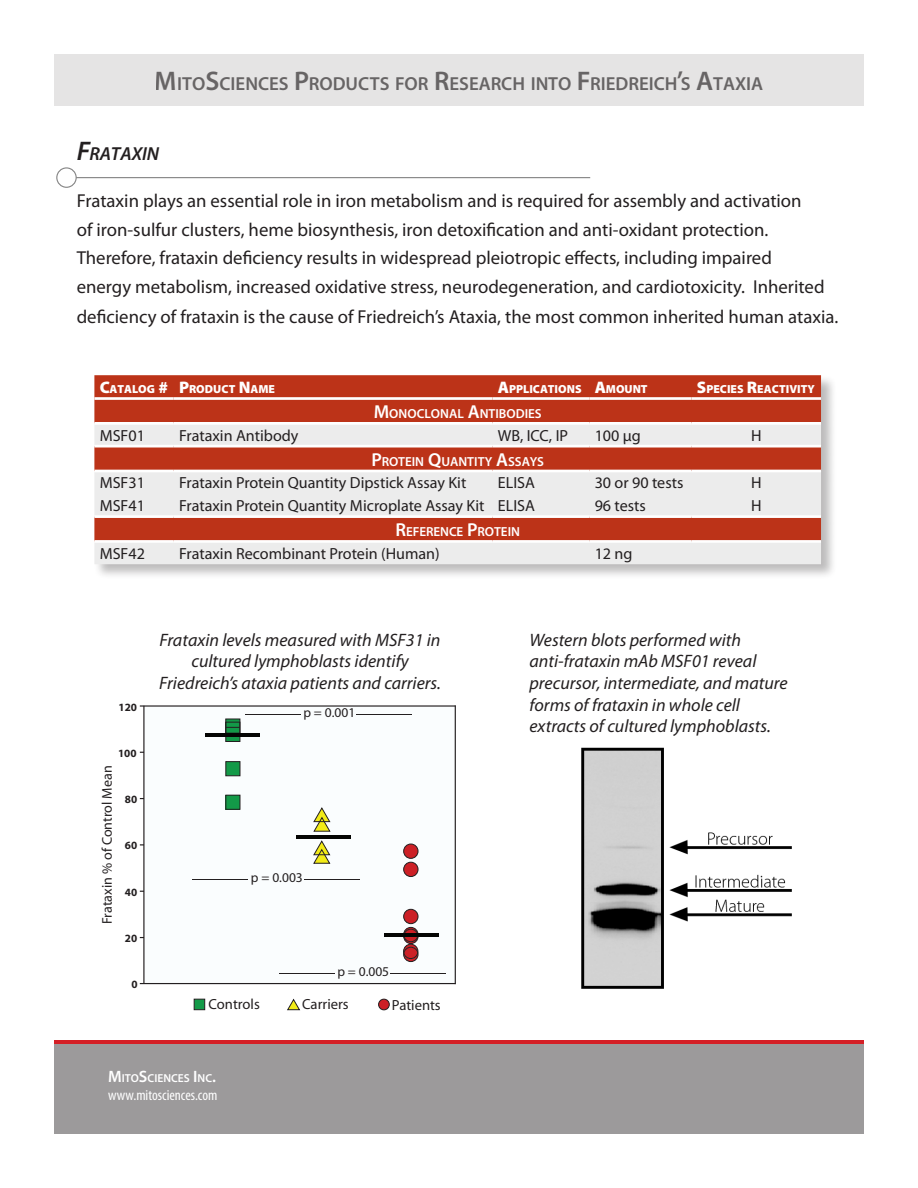
<style>
.page{position:relative;width:918px;height:1188px;background:#fff}
.page>*{position:absolute;margin:0;border:0;box-sizing:border-box;transform-origin:0 0}
.t1{font:600 18.9px "Myriad Pro";color:#231f20}
.t2{font:italic 600 18.9px "Myriad Pro";color:#231f20}
.t3{font:18.75px/28.8px "Myriad Pro";color:#231f20}
.t4{font:italic 18px/21.6px "Myriad Pro";color:#231f20}
.t5{font:16.05px "Myriad Pro";color:#231f20}
.t6{font:condensed 15px "Myriad Pro";color:#fff}
.t7{font:14.7px "Myriad";color:#231f20}
.t8{font:14.1px "Myriad";color:#231f20}
.t9{font:13.5px "Myriad";color:#231f20}
.t10{font:600 13.2px "Myriad Pro";color:#fff}
.t11{font:900 11.7px "Myriad Pro";color:#fff}
.t12{font:600 11.55px "Myriad Pro";color:#fff}
.t13{font:700 11.1px "Myriad";color:#231f20}
.s1{font-size:27px}
.s2{font-size:16.8px}
.s3{font-size:18.75px}
.s4{font-size:16.5px}
</style>
<div class="page">
<div style="left:55px;top:1043px;width:808px;height:90px;background:#9c9a9b"></div>
<hr style="left:54px;top:1040px;width:810px;height:4px;background:#d41f26">
<div style="left:94px;top:374px;width:743px;height:205px;background:#231f20;opacity:.3"></div>
<div style="left:94px;top:375px;width:727px;height:47px;background:#bc3318"></div>
<svg style="left:94px;top:425px;width:727px;height:139px;background:#dbada3"></svg>
<hr style="left:94px;top:515px;width:80px;height:3px;background:#fff">
<hr style="left:174px;top:515px;width:319px;height:3px;background:#fff">
<hr style="left:493px;top:515px;width:96px;height:3px;background:#fff">
<hr style="left:589px;top:515px;width:103px;height:3px;background:#fff">
<hr style="left:692px;top:515px;width:129px;height:3px;background:#fff">
<hr style="left:94px;top:540px;width:80px;height:3px;background:#fff">
<hr style="left:174px;top:540px;width:319px;height:3px;background:#fff">
<hr style="left:493px;top:540px;width:96px;height:3px;background:#fff">
<hr style="left:589px;top:540px;width:103px;height:3px;background:#fff">
<hr style="left:692px;top:540px;width:129px;height:3px;background:#fff">
<hr style="left:94px;top:422px;width:80px;height:3px;background:#fff">
<hr style="left:174px;top:422px;width:319px;height:3px;background:#fff">
<hr style="left:493px;top:422px;width:96px;height:3px;background:#fff">
<hr style="left:589px;top:422px;width:103px;height:3px;background:#fff">
<hr style="left:692px;top:422px;width:129px;height:3px;background:#fff">
<hr style="left:94px;top:445px;width:80px;height:3px;background:#fff">
<hr style="left:174px;top:445px;width:319px;height:3px;background:#fff">
<hr style="left:493px;top:445px;width:96px;height:3px;background:#fff">
<hr style="left:589px;top:445px;width:103px;height:3px;background:#fff">
<hr style="left:692px;top:445px;width:129px;height:3px;background:#fff">
<hr style="left:94px;top:470px;width:80px;height:2px;background:#fff">
<hr style="left:174px;top:470px;width:319px;height:2px;background:#fff">
<hr style="left:493px;top:470px;width:96px;height:2px;background:#fff">
<hr style="left:589px;top:470px;width:103px;height:2px;background:#fff">
<hr style="left:692px;top:470px;width:129px;height:2px;background:#fff">
<hr style="left:94px;top:397px;width:80px;height:3px;background:#fff">
<hr style="left:174px;top:397px;width:319px;height:3px;background:#fff">
<hr style="left:493px;top:397px;width:96px;height:3px;background:#fff">
<hr style="left:589px;top:397px;width:103px;height:3px;background:#fff">
<hr style="left:692px;top:397px;width:129px;height:3px;background:#fff">
<div style="left:56px;top:167px;width:21px;height:21px;border:1px solid #838383;border-radius:50%"></div>
<hr style="left:76px;top:177px;width:514px;height:1px;background:#838383">
<div style="left:144px;top:706px;width:311px;height:278px;background:#fafdfe"></div>
<div style="left:194px;top:999px;width:11px;height:11px;background:#139a48;border:1px solid #231f20"></div>
<svg style="left:287px;top:998px;width:13px;height:13px"></svg>
<div style="left:379px;top:999px;width:10px;height:11px;background:#cc2026;border-radius:50%"></div>
<div style="left:378px;top:999px;width:12px;height:11px;border:1px solid #231f20;border-radius:50%"></div>
<div style="left:226px;top:795px;width:14px;height:14px;background:#139a48"></div>
<div style="left:226px;top:795px;width:14px;height:15px;border:1px solid #231f20"></div>
<div style="left:404px;top:844px;width:14px;height:14px;background:#cc2026;border-radius:50%"></div>
<div style="left:403px;top:844px;width:15px;height:15px;border:1px solid #231f20;border-radius:50%"></div>
<div style="left:404px;top:862px;width:14px;height:15px;background:#cc2026;border-radius:50%"></div>
<div style="left:403px;top:862px;width:15px;height:15px;border:1px solid #231f20;border-radius:50%"></div>
<div style="left:404px;top:909px;width:14px;height:15px;background:#cc2026;border-radius:50%"></div>
<div style="left:403px;top:909px;width:15px;height:15px;border:1px solid #231f20;border-radius:50%"></div>
<svg style="left:403px;top:927px;width:16px;height:35px"></svg>
<hr style="left:384px;top:933px;width:55px;height:3px;background:#040503">
<svg style="left:313px;top:840px;width:18px;height:24px"></svg>
<svg style="left:313px;top:807px;width:18px;height:25px"></svg>
<hr style="left:296px;top:835px;width:55px;height:3px;background:#040503">
<div style="left:226px;top:761px;width:14px;height:15px;background:#139a48;border:1px solid #231f20"></div>
<svg style="left:225px;top:718px;width:16px;height:24px"></svg>
<hr style="left:205px;top:733px;width:55px;height:3px;background:#040503">
<hr style="left:357px;top:714px;width:55px;height:1px;background:#231f20">
<hr style="left:245px;top:714px;width:55px;height:1px;background:#231f20">
<hr style="left:304px;top:879px;width:55px;height:1px;background:#231f20">
<hr style="left:193px;top:879px;width:55px;height:1px;background:#231f20">
<hr style="left:391px;top:973px;width:55px;height:1px;background:#231f20">
<hr style="left:279px;top:973px;width:55px;height:1px;background:#231f20">
<hr style="left:140px;top:983px;width:316px;height:1px;background:#231f20">
<hr style="left:140px;top:705px;width:316px;height:2px;background:#231f20">
<hr style="left:455px;top:705px;width:1px;height:279px;background:#231f20">
<hr style="left:143px;top:706px;width:2px;height:278px;background:#231f20">
<img style="left:581px;top:747px;width:211px;height:242px">
<div style="left:54px;top:54px;width:810px;height:52px;background:#e5e4e4"></div>
<p class="t1" style="left:155px;top:72px;width:610px"><span class="s1">M</span>ITO<span class="s1">S</span>CIENCES <span class="s1">P</span>RODUCTS FOR <span class="s1">R</span>ESEARCH INTO <span class="s1">F</span>RIEDREICH<span class="s1">’</span>S <span class="s1">A</span>TAXIA</p>
<p class="t2" style="left:77px;top:142px;width:84px"><span class="s1">F</span>RATAXIN</p>
<p class="t3" style="left:77px;top:186px;width:763px">Frataxin plays an essential role in iron metabolism and is required for assembly and activation<br>of iron-sulfur clusters, heme biosynthesis, iron detoxification and anti-oxidant protection.<br>Therefore, frataxin deficiency results in widespread pleiotropic effects, including impaired<br>energy metabolism, increased oxidative stress, neurodegeneration, and cardiotoxicity. Inherited deficiency of frataxin is the cause of Friedreich’s Ataxia, the most common inherited human ataxia.</p>
<p class="t11" style="left:100px;top:381px;width:70px"><span class="s2">C</span>ATALOG <span class="s2">#</span></p>
<p class="t11" style="left:179px;top:381px;width:98px"><span class="s2">P</span>RODUCT <span class="s2">N</span>AME</p>
<p class="t11" style="left:498px;top:381px;width:85px"><span class="s2">A</span>PPLICATIONS</p>
<p class="t11" style="left:595px;top:381px;width:54px"><span class="s2">A</span>MOUNT</p>
<p class="t11" style="left:697px;top:381px;width:120px"><span class="s2">S</span>PECIES <span class="s2">R</span>EACTIVITY</p>
<p class="t10" style="left:374px;top:405px;width:170px"><span class="s3">M</span>ONOCLONAL <span class="s3">A</span>NTIBODIES</p>
<p class="t5" style="left:100px;top:426px;width:47px">MSF01</p>
<p class="t5" style="left:179px;top:426px;width:121px">Frataxin Antibody</p>
<p class="t5" style="left:498px;top:426px;width:72px">WB, ICC, IP</p>
<p class="t5" style="left:595px;top:426px;width:48px">100 µg</p>
<p class="t5" style="left:751px;top:426px;width:12px">H</p>
<p class="t10" style="left:371px;top:453px;width:174px"><span class="s3">P</span>ROTEIN <span class="s3">Q</span>UANTITY <span class="s3">A</span>SSAYS</p>
<p class="t5" style="left:100px;top:473px;width:47px">MSF31</p>
<p class="t5" style="left:179px;top:473px;width:289px">Frataxin Protein Quantity Dipstick Assay Kit</p>
<p class="t5" style="left:498px;top:473px;width:39px">ELISA</p>
<p class="t5" style="left:595px;top:473px;width:90px">30 or 90 tests</p>
<p class="t5" style="left:751px;top:473px;width:12px">H</p>
<p class="t5" style="left:100px;top:496px;width:47px">MSF41</p>
<p class="t5" style="left:179px;top:496px;width:307px">Frataxin Protein Quantity Microplate Assay Kit</p>
<p class="t5" style="left:498px;top:496px;width:39px">ELISA</p>
<p class="t5" style="left:595px;top:496px;width:53px">96 tests</p>
<p class="t5" style="left:751px;top:496px;width:12px">H</p>
<p class="t10" style="left:395px;top:523px;width:126px"><span class="s3">R</span>EFERENCE <span class="s3">P</span>ROTEIN</p>
<p class="t5" style="left:100px;top:544px;width:47px">MSF42</p>
<p class="t5" style="left:179px;top:544px;width:262px">Frataxin Recombinant Protein (Human)</p>
<p class="t5" style="left:595px;top:544px;width:39px">12 ng</p>
<p class="t13" style="left:119px;top:701px;width:20px">120</p>
<p class="t13" style="left:118px;top:747px;width:20px">100</p>
<p class="t8" style="left:100px;top:924px;width:160px;rotate:-90deg">Frataxin % of Control Mean</p>
<p class="t13" style="left:125px;top:793px;width:14px">80</p>
<p class="t13" style="left:125px;top:840px;width:14px">60</p>
<p class="t13" style="left:125px;top:886px;width:14px">40</p>
<p class="t13" style="left:125px;top:933px;width:14px">20</p>
<p class="t13" style="left:132px;top:979px;width:8px">0</p>
<p class="t4" style="left:160px;top:629px;width:283px;text-align:center">Frataxin levels measured with MSF31 in cultured lymphoblasts identify</p>
<p class="t4" style="left:159px;top:672px;width:283px">Friedreich’s ataxia patients and carriers.</p>
<p class="t9" style="left:303px;top:706px;width:53px">p = 0.001</p>
<p class="t9" style="left:251px;top:871px;width:53px">p = 0.003</p>
<p class="t9" style="left:337px;top:965px;width:53px">p = 0.005</p>
<p class="t7" style="left:209px;top:997px;width:53px">Controls</p>
<p class="t7" style="left:302px;top:997px;width:48px">Carriers</p>
<p class="t7" style="left:392px;top:997px;width:50px">Patients</p>
<p class="t12" style="left:108px;top:1070px;width:110px"><span class="s4">M</span>ITO<span class="s4">S</span>CIENCES <span class="s4">I</span> NC<span class="s4">.</span></p>
<p class="t6" style="left:108px;top:1085px;width:111px">www.mitosciences.com</p>
<p class="t4" style="left:530px;top:629px;width:213px">Western blots performed with</p>
<p class="t4" style="left:530px;top:650px;width:260px">anti-frataxin mAb MSF01 reveal precursor, intermediate, and mature forms of frataxin in whole cell extracts of cultured lymphoblasts.</p>
</div>
